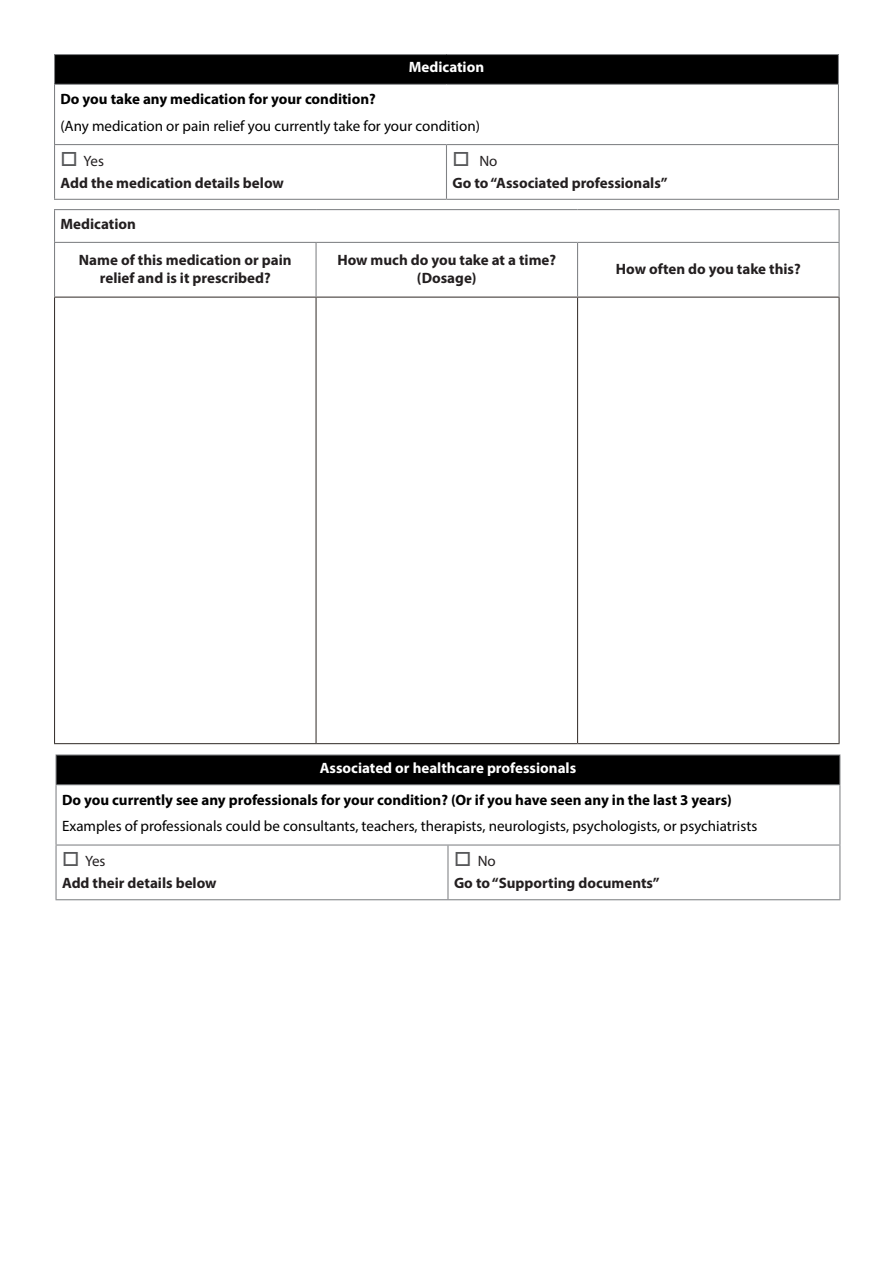
<style>
.page{position:relative;width:893px;height:1263px;background:#fff}
.page>*{position:absolute;margin:0;border:0;box-sizing:border-box;transform-origin:0 0}
.t1{font:700 15px/18px "Myriad Pro";color:#231f20;text-align:center}
.t2{font:15px "Myriad Pro";color:#000}
.t3{font:700 15px "Myriad Pro";color:#000}
.t4{font:700 15px "Myriad Pro";color:#fff}
.t5{font:15px "Myriad Pro";color:#231f20}
.s1{color:#57585a}
</style>
<div class="page">
<div style="left:55px;top:55px;width:783px;height:29px;background:#000"></div>
<svg style="left:54px;top:55px;width:1px;height:29px"></svg>
<svg style="left:838px;top:55px;width:1px;height:29px"></svg>
<hr style="left:54px;top:145px;width:1px;height:54px;background:#808285">
<hr style="left:446px;top:145px;width:1px;height:54px;background:#808285">
<hr style="left:838px;top:145px;width:1px;height:54px;background:#808285">
<hr style="left:54px;top:84px;width:392px;height:1px;background:#808285">
<hr style="left:54px;top:85px;width:1px;height:59px;background:#808285">
<hr style="left:446px;top:84px;width:393px;height:1px;background:#808285">
<hr style="left:838px;top:85px;width:1px;height:59px;background:#808285">
<hr style="left:54px;top:144px;width:392px;height:1px;background:#808285">
<hr style="left:446px;top:144px;width:393px;height:1px;background:#808285">
<hr style="left:54px;top:54px;width:392px;height:1px;background:#808285">
<hr style="left:446px;top:54px;width:393px;height:1px;background:#808285">
<hr style="left:54px;top:199px;width:392px;height:1px;background:#808285">
<hr style="left:446px;top:199px;width:393px;height:1px;background:#808285">
<hr style="left:54px;top:297px;width:262px;height:1px;background:#3b3532">
<hr style="left:54px;top:298px;width:1px;height:445px;background:#3b3532">
<hr style="left:316px;top:297px;width:262px;height:1px;background:#3b3532">
<hr style="left:315px;top:298px;width:2px;height:445px;background:#3b3532">
<hr style="left:578px;top:297px;width:262px;height:1px;background:#3b3532">
<hr style="left:577px;top:298px;width:1px;height:445px;background:#3b3532">
<hr style="left:838px;top:298px;width:2px;height:445px;background:#3b3532">
<hr style="left:54px;top:743px;width:262px;height:1px;background:#3b3532">
<hr style="left:316px;top:743px;width:262px;height:1px;background:#3b3532">
<hr style="left:578px;top:743px;width:262px;height:1px;background:#3b3532">
<hr style="left:54px;top:210px;width:1px;height:32px;background:#808285">
<hr style="left:838px;top:210px;width:2px;height:32px;background:#808285">
<hr style="left:54px;top:242px;width:262px;height:1px;background:#808285">
<hr style="left:54px;top:243px;width:1px;height:54px;background:#808285">
<hr style="left:316px;top:242px;width:262px;height:1px;background:#808285">
<hr style="left:315px;top:243px;width:2px;height:54px;background:#808285">
<hr style="left:578px;top:242px;width:262px;height:1px;background:#808285">
<hr style="left:577px;top:243px;width:1px;height:54px;background:#808285">
<hr style="left:838px;top:243px;width:2px;height:54px;background:#808285">
<hr style="left:54px;top:209px;width:262px;height:1px;background:#808285">
<hr style="left:316px;top:209px;width:262px;height:1px;background:#808285">
<hr style="left:578px;top:209px;width:262px;height:1px;background:#808285">
<div style="left:56px;top:755px;width:784px;height:30px;background:#000"></div>
<hr style="left:55px;top:755px;width:2px;height:29px;background:#808285">
<svg style="left:839px;top:755px;width:1px;height:29px"></svg>
<hr style="left:55px;top:845px;width:2px;height:54px;background:#808285">
<hr style="left:447px;top:845px;width:1px;height:54px;background:#808285">
<hr style="left:839px;top:845px;width:1px;height:54px;background:#808285">
<hr style="left:56px;top:784px;width:392px;height:1px;background:#808285">
<hr style="left:55px;top:785px;width:2px;height:59px;background:#808285">
<hr style="left:448px;top:784px;width:392px;height:1px;background:#808285">
<hr style="left:839px;top:785px;width:1px;height:59px;background:#808285">
<hr style="left:56px;top:844px;width:392px;height:1px;background:#808285">
<hr style="left:448px;top:844px;width:392px;height:1px;background:#808285">
<hr style="left:56px;top:754px;width:392px;height:1px;background:#808285">
<hr style="left:448px;top:754px;width:392px;height:1px;background:#808285">
<hr style="left:56px;top:899px;width:392px;height:1px;background:#808285">
<hr style="left:448px;top:899px;width:392px;height:1px;background:#808285">
<p class="t4" style="left:409px;top:57px;width:77px">Medication</p>
<p class="t3" style="left:61px;top:89px;width:317px">Do you take any medication for your condition?</p>
<p class="t2" style="left:61px;top:116px;width:421px">(Any medication or pain relief you currently take for your condition)</p>
<p class="t5" style="left:61px;top:151px;width:45px"><span class="s1">□</span> Yes</p>
<p class="t1" style="left:61px;top:173px;width:225px">Add the medication details below</p>
<p class="t5" style="left:452px;top:151px;width:47px"><span class="s1">□</span> No</p>
<p class="t1" style="left:452px;top:173px;width:217px">Go to “Associated professionals”</p>
<p class="t1" style="left:61px;top:214px;width:77px">Medication</p>
<p class="t1" style="left:79px;top:251px;width:214px">Name of this medication or pain relief and is it prescribed?</p>
<p class="t1" style="left:337px;top:251px;width:220px">How much do you take at a time? (Dosage)</p>
<p class="t1" style="left:616px;top:260px;width:186px">How often do you take this?</p>
<p class="t4" style="left:320px;top:758px;width:258px">Associated or healthcare professionals</p>
<p class="t3" style="left:62px;top:790px;width:671px">Do you currently see any professionals for your condition? (Or if you have seen any in the last 3 years)</p>
<p class="t2" style="left:62px;top:817px;width:697px">Examples of professionals could be consultants, teachers, therapists, neurologists, psychologists, or psychiatrists</p>
<p class="t5" style="left:62px;top:852px;width:45px"><span class="s1">□</span> Yes</p>
<p class="t1" style="left:62px;top:874px;width:156px">Add their details below</p>
<p class="t5" style="left:454px;top:852px;width:43px"><span class="s1">□</span> No</p>
<p class="t1" style="left:454px;top:874px;width:207px">Go to “Supporting documents”</p>
</div>
